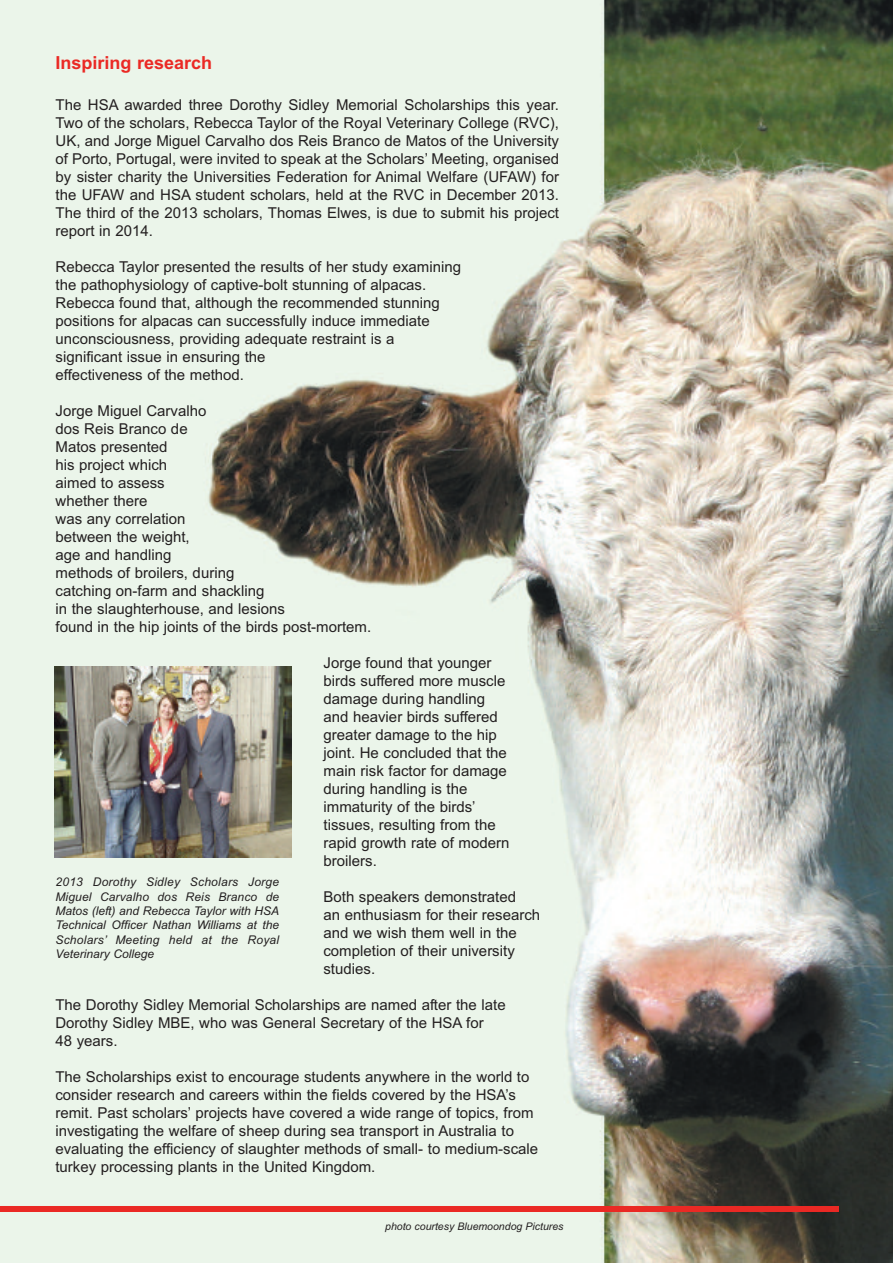
<style>
.page{position:relative;width:893px;height:1263px;background:#fff}
.page>*{position:absolute;margin:0;border:0;box-sizing:border-box;transform-origin:0 0}
.t1{font:700 18px "Arial";color:#ea2924}
.t2{font:15px/18px "Arial";color:#231f20}
.t3{font:italic 12px/14.4px "Arial";letter-spacing:.02em;color:#231f20;text-align:justify}
.t4{font:italic 10.5px "Arial";color:#231f20}
</style>
<div class="page">
<img style="left:0;top:0;width:893px;height:1263px">
<div style="left:0;top:1206px;width:13px;height:6px;background:#ea2924"></div>
<div style="left:1px;top:1206px;width:838px;height:6px;background:#ea2924"></div>
<img style="left:54px;top:666px;width:238px;height:191px">
<p class="t1" style="left:56px;top:52px;width:158px">Inspiring research</p>
<p class="t2" style="left:56px;top:95px;width:505px;text-align:justify">The HSA awarded three Dorothy Sidley Memorial Scholarships this year.<br>Two of the scholars, Rebecca Taylor of the Royal Veterinary College (RVC), UK, and Jorge Miguel Carvalho dos Reis Branco de Matos of the University of Porto, Portugal, were invited to speak at the Scholars’ Meeting, organised by sister charity the Universities Federation for Animal Welfare (UFAW) for the UFAW and HSA student scholars, held at the RVC in December 2013.<br>The third of the 2013 scholars, Thomas Elwes, is due to submit his project report in 2014.</p>
<p class="t2" style="left:56px;top:257px;width:407px">Rebecca Taylor presented the results of her study examining the pathophysiology of captive-bolt stunning of alpacas.<br>Rebecca found that, although the recommended stunning positions for alpacas can successfully induce immediate unconsciousness, providing adequate restraint is a significant issue in ensuring the<br>effectiveness of the method.</p>
<p class="t2" style="left:56px;top:401px;width:317px">Jorge Miguel Carvalho<br>dos Reis Branco de<br>Matos presented<br>his project which<br>aimed to assess<br>whether there<br>was any correlation<br>between the weight,<br>age and handling<br>methods of broilers, during<br>catching on-farm and shackling<br>in the slaughterhouse, and lesions<br>found in the hip joints of the birds post-mortem.</p>
<p class="t2" style="left:323px;top:653px;width:187px">Jorge found that younger birds suffered more muscle damage during handling and heavier birds suffered greater damage to the hip joint. He concluded that the main risk factor for damage during handling is the immaturity of the birds’ tissues, resulting from the rapid growth rate of modern broilers.</p>
<p class="t2" style="left:323px;top:887px;width:218px">Both speakers demonstrated<br>an enthusiasm for their research and we wish them well in the completion of their university studies.</p>
<p class="t2" style="left:55px;top:995px;width:452px">The Dorothy Sidley Memorial Scholarships are named after the late<br>Dorothy Sidley MBE, who was General Secretary of the HSA for<br>48 years.</p>
<p class="t2" style="left:55px;top:1067px;width:484px">The Scholarships exist to encourage students anywhere in the world to consider research and careers within the fields covered by the HSA’s remit. Past scholars’ projects have covered a wide range of topics, from investigating the welfare of sheep during sea transport in Australia to evaluating the efficiency of slaughter methods of small- to medium-scale turkey processing plants in the United Kingdom.</p>
<p class="t3" style="left:55px;top:875px;width:225px">2013 Dorothy Sidley Scholars Jorge Miguel Carvalho dos Reis Branco de Matos (left) and Rebecca Taylor with HSA Technical Officer Nathan Williams at the Scholars’ Meeting held at the Royal Veterinary College</p>
<p class="t4" style="left:385px;top:1220px;width:180px">photo courtesy Bluemoondog Pictures</p>
</div>
